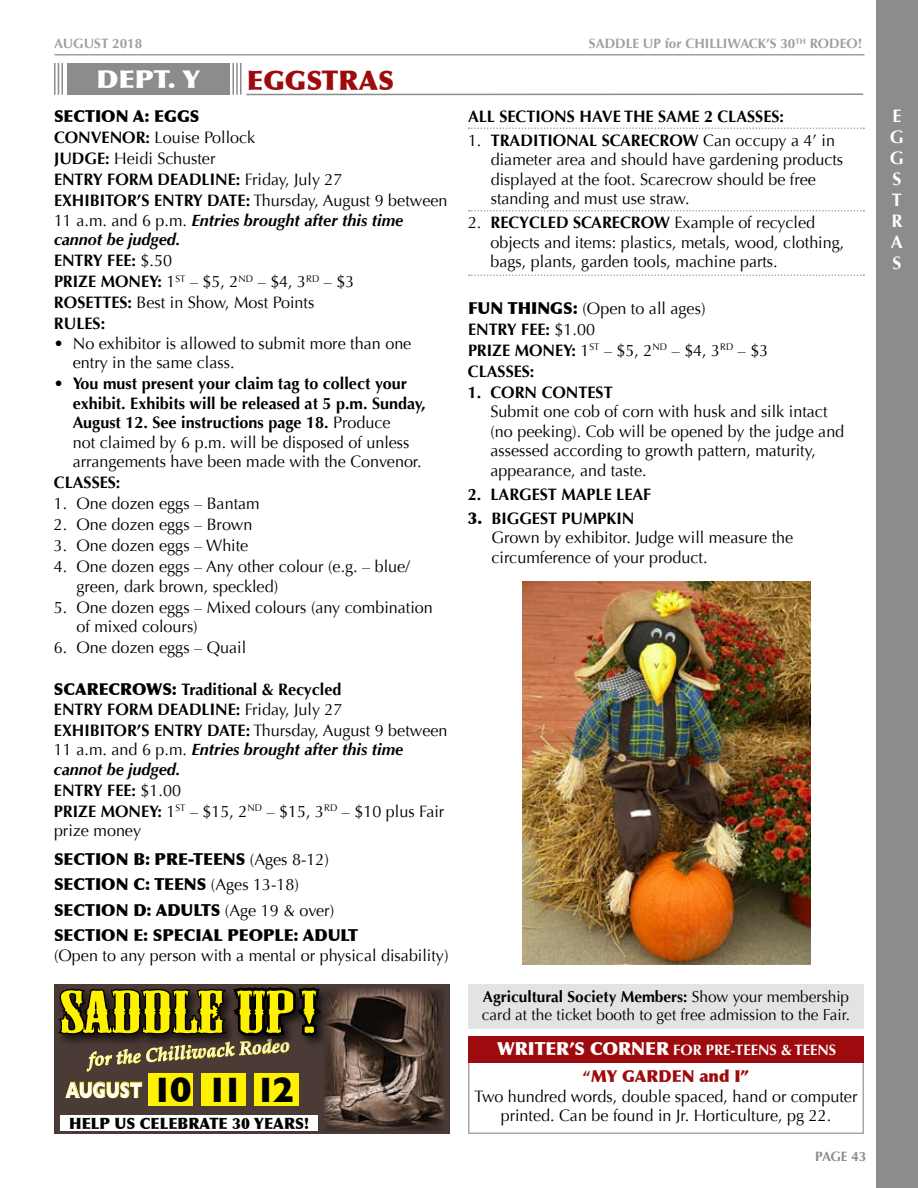
<style>
.page{position:relative;width:918px;height:1188px;background:#fff}
.page>*{position:absolute;margin:0;border:0;box-sizing:border-box;transform-origin:0 0}
.t1{font:55.95px "Mesquite Std";color:#fff200;scale:1.85 1}
.t2{font:900 27px "Optima";color:#9e0b0f}
.t3{font:900 24.6px "Optima";color:#fff;scale:1.09 1}
.t4{font:700 22.5px "Gill Sans";color:#fff;scale:.72 1}
.t5{font:italic 700 18.75px "Palatino";color:#fff;scale:.96 1}
.t6{font:900 18px "Optima";color:#fff}
.t7{font:700 18px/21px "Optima";color:#fff;text-align:justify}
.t8{font:16.5px/19.5px "Optima";color:#000}
.t9{font:700 16.5px/19.5px "Optima";color:#000}
.t10{font:italic 700 16.5px/19.5px "Optima";color:#000}
.t11{font:900 16.5px/25.5px "Optima";color:#000}
.t12{font:15.75px/18px "Optima";color:#000}
.t13{font:900 15.6px "Optima";color:#000;scale:.96 1}
.t14{font:700 15px "Optima";color:#fff}
.t15{font:700 13.5px "Optima";color:#9d9fa2}
.t16{font:700 13.5px "Optima";letter-spacing:-.02em;color:#8a8c8e}
.s1{font-weight:900}
.s2{font-weight:700}
.s3{font-weight:400;font-style:normal}
.s4{font-weight:400}
.s5{font-style:normal}
.s6{font-size:36px;color:#000}
.s7{font-weight:700;font-size:15px}
.s8{font-weight:700;color:#9e0b0f}
.s9{font-weight:900;color:#9e0b0f}
</style>
<div class="page">
<div style="left:876px;top:0;width:42px;height:1188px;background:#8a8c8e"></div>
<hr style="left:54px;top:54px;width:810px;height:2px;background:#9d9fa2">
<div style="left:67px;top:63px;width:163px;height:32px;background:#8a8c8e"></div>
<hr style="left:61px;top:63px;width:2px;height:32px;background:#8a8c8e">
<hr style="left:58px;top:63px;width:1px;height:32px;background:#8a8c8e">
<hr style="left:54px;top:63px;width:2px;height:32px;background:#8a8c8e">
<hr style="left:240px;top:63px;width:1px;height:32px;background:#8a8c8e">
<hr style="left:236px;top:63px;width:2px;height:32px;background:#8a8c8e">
<hr style="left:233px;top:63px;width:1px;height:32px;background:#8a8c8e">
<hr style="left:246px;top:93px;width:617px;height:2px;background:#8a8c8e">
<svg style="left:469px;top:128px;width:395px;height:1px"></svg>
<svg style="left:469px;top:210px;width:395px;height:2px"></svg>
<svg style="left:469px;top:274px;width:395px;height:2px"></svg>
<img style="left:523px;top:582px;width:287px;height:382px">
<div style="left:468px;top:1036px;width:396px;height:98px;border:2px solid #a7a9ac"></div>
<div style="left:468px;top:1036px;width:396px;height:27px;background:#9e0b0f"></div>
<div style="left:468px;top:984px;width:396px;height:45px;background:#e2e3e4"></div>
<div style="left:54px;top:984px;width:396px;height:150px;background:#4b3b36"></div>
<img style="left:324px;top:988px;width:121px;height:143px">
<svg style="left:65px;top:1081px;width:77px;height:17px"></svg>
<div style="left:254px;top:1073px;width:45px;height:33px;background:#fff200"></div>
<div style="left:148px;top:1073px;width:45px;height:33px;background:#fff200"></div>
<div style="left:202px;top:1073px;width:44px;height:33px;background:#fff200"></div>
<div style="left:60px;top:1115px;width:258px;height:16px;background:#fff"></div>
<svg style="left:58px;top:987px;width:271px;height:85px"></svg>
<p class="t15" style="left:54px;top:36px;width:90px">AUGUST 2018</p>
<p class="t15" style="left:589px;top:36px;width:275px">SADDLE UP for CHILLIWACK’S 30<sup>TH</sup> RODEO!</p>
<h3 class="t3" style="left:96px;top:64px;width:97px">DEPT. Y</h3>
<h2 class="t2" style="left:247px;top:64px;width:149px">EGGSTRAS</h2>
<p class="t8" style="left:54px;top:106px;width:395px;line-height:21px"><span class="s1">SECTION A: EGGS<br></span><span class="s2">CONVENOR:</span> Louise Pollock<br><span class="s2">JUDGE:</span> Heidi Schuster<br><span class="s2">ENTRY FORM DEADLINE:</span> Friday, July 27<br><span class="s2">EXHIBITOR’S ENTRY DATE:</span> Thursday, August 9 between</p>
<p class="t10" style="left:54px;top:211px;width:351px"><span class="s3">11 a.m. and 6 p.m.</span> Entries brought after this time cannot be judged.</p>
<p class="t9" style="left:54px;top:250px;width:302px;line-height:21px">ENTRY FEE: <span class="s4">$.50<br></span>PRIZE MONEY: <span class="s4">1</span><sup>ST</sup> <span class="s4">– $5, 2</span><sup>ND</sup> <span class="s4">– $4, 3</span><sup>RD</sup> <span class="s4">– $3<br></span>Rosettes</p>
<p class="t8" style="left:128px;top:293px;width:188px"><span class="s2">:</span> Best in Show, Most Points</p>
<p class="t9" style="left:54px;top:314px;width:53px">RULES:</p>
<p class="t8" style="left:73px;top:334px;width:340px;text-indent:-19px"><span class="s2">•</span> No exhibitor is allowed to submit more than one entry in the same class.</p>
<p class="t9" style="left:73px;top:374px;width:355px;text-indent:-19px"><span class="s4">•</span> You must present your claim tag to collect your exhibit. Exhibits will be released at 5 p.m. Sunday, August 12. See instructions page 18. <span class="s4">Produce<br>not claimed by 6 p.m. will be disposed of unless arrangements have been made with the Convenor.</span></p>
<p class="t9" style="left:54px;top:473px;width:68px">CLASSES:</p>
<p class="t8" style="left:54px;top:494px;width:207px">1. One dozen eggs – Bantam</p>
<p class="t8" style="left:54px;top:515px;width:200px">2. One dozen eggs – Brown</p>
<p class="t8" style="left:54px;top:536px;width:196px">3. One dozen eggs – White</p>
<p class="t8" style="left:76px;top:557px;width:335px;text-indent:-22px">4. One dozen eggs – Any other colour (e.g. – blue/ green, dark brown, speckled)</p>
<p class="t8" style="left:76px;top:598px;width:358px;text-indent:-22px">5. One dozen eggs – Mixed colours (any combination of mixed colours)</p>
<p class="t8" style="left:54px;top:638px;width:194px">6. One dozen eggs – Quail</p>
<p class="t9" style="left:54px;top:680px;width:290px"><span class="s1">SCARECROWS:</span> Traditional &amp; Recycled<br>ENTRY FORM DEADLINE: <span class="s4">Friday, July 27</span></p>
<p class="t10" style="left:54px;top:721px;width:395px"><span class="s5">EXHIBITOR’S ENTRY DATE:</span> <span class="s3">Thursday, August 9 between<br>11 a.m. and 6 p.m.</span> Entries brought after this time cannot be judged.</p>
<p class="t8" style="left:54px;top:780px;width:392px;line-height:20.2px"><span class="s2">ENTRY FEE:</span> $1.00<br><span class="s2">PRIZE MONEY:</span> 1<sup>ST</sup> – $15, 2<sup>ND</sup> – $15, 3<sup>RD</sup> – $10 plus Fair prize money</p>
<p class="t11" style="left:54px;top:846px;width:306px">SECTION B: PRE-TEENS <span class="s4">(Ages 8-12)<br></span>SECTION C: TEENS <span class="s4">(Ages 13-18)<br></span>SECTION D: ADULTS <span class="s4">(Age 19 &amp; over)<br></span>SECTION E: SPECIAL PEOPLE: ADULT</p>
<p class="t8" style="left:54px;top:946px;width:396px">(Open to any person with a mental or physical disability)</p>
<h1 class="t1" style="left:60px;top:982px;width:140px">SADDLE UP!</h1>
<p class="t5" style="left:87px;top:1044px;width:212px;rotate:-4deg">for the Chilliwack Rodeo</p>
<h3 class="t4" style="left:66px;top:1077px;width:318px">AUGUST <span class="s6">10 11 12</span></h3>
<p class="t13" style="left:69px;top:1114px;width:251px">HELP US CELEBRATE 30 YEARS!</p>
<p class="t9" style="left:468px;top:107px;width:318px">ALL SECTIONS HAVE THE SAME 2 CLASSES:</p>
<p class="t8" style="left:491px;top:131px;width:354px;text-indent:-23px">1. <span class="s2">TRADITIONAL SCARECROW</span> Can occupy a 4’ in diameter area and should have gardening products displayed at the foot. Scarecrow should be free standing and must use straw.</p>
<p class="t8" style="left:490px;top:213px;width:355px;text-indent:-22px">2. <span class="s2">RECYCLED SCARECROW</span> Example of recycled objects and items: plastics, metals, wood, clothing, bags, plants, garden tools, machine parts.</p>
<p class="t8" style="left:468px;top:298px;width:302px;line-height:21px"><span class="s1">FUN THINGS:</span> (Open to all ages)<br><span class="s2">ENTRY FEE:</span> $1.00<br><span class="s2">PRIZE MONEY:</span> 1<sup>ST</sup> – $5, 2<sup>ND</sup> – $4, 3<sup>RD</sup> – $3<br><span class="s2">CLASSES:</span></p>
<p class="t9" style="left:468px;top:383px;width:146px">1. CORN CONTEST</p>
<p class="t8" style="left:490px;top:402px;width:355px">Submit one cob of corn with husk and silk intact (no peeking). Cob will be opened by the judge and assessed according to growth pattern, maturity, appearance, and taste.</p>
<p class="t9" style="left:468px;top:485px;width:185px">2. LARGEST MAPLE LEAF</p>
<p class="t8" style="left:492px;top:509px;width:303px;text-indent:-24px"><span class="s1">3.</span> <span class="s2">BIGGEST PUMPKIN<br></span>Grown by exhibitor. Judge will measure the circumference of your product.</p>
<p class="t12" style="left:482px;top:987px;width:370px"><span class="s2">Agricultural Society Members:</span> Show your membership card at the ticket booth to get free admission to the Fair.</p>
<p class="t6" style="left:497px;top:1038px;width:187px">WRITER’S CORNER <span class="s7">for</span></p>
<p class="t14" style="left:706px;top:1041px;width:47px">Pre-Teens</p>
<p class="t14" style="left:781px;top:1041px;width:31px">&amp; Teens</p>
<p class="t8" style="left:475px;top:1067px;width:384px;text-align:center"><span class="s8">“</span><span class="s9">MY GARDEN AND I”<br></span>Two hundred words, double spaced, hand or computer printed. Can be found in Jr. Horticulture, pg 22.</p>
<p class="t16" style="left:815px;top:1149px;width:53px">PAGE 43</p>
<p class="t7" style="left:890px;top:105px;width:11px">e g g s t r a s</p>
</div>
